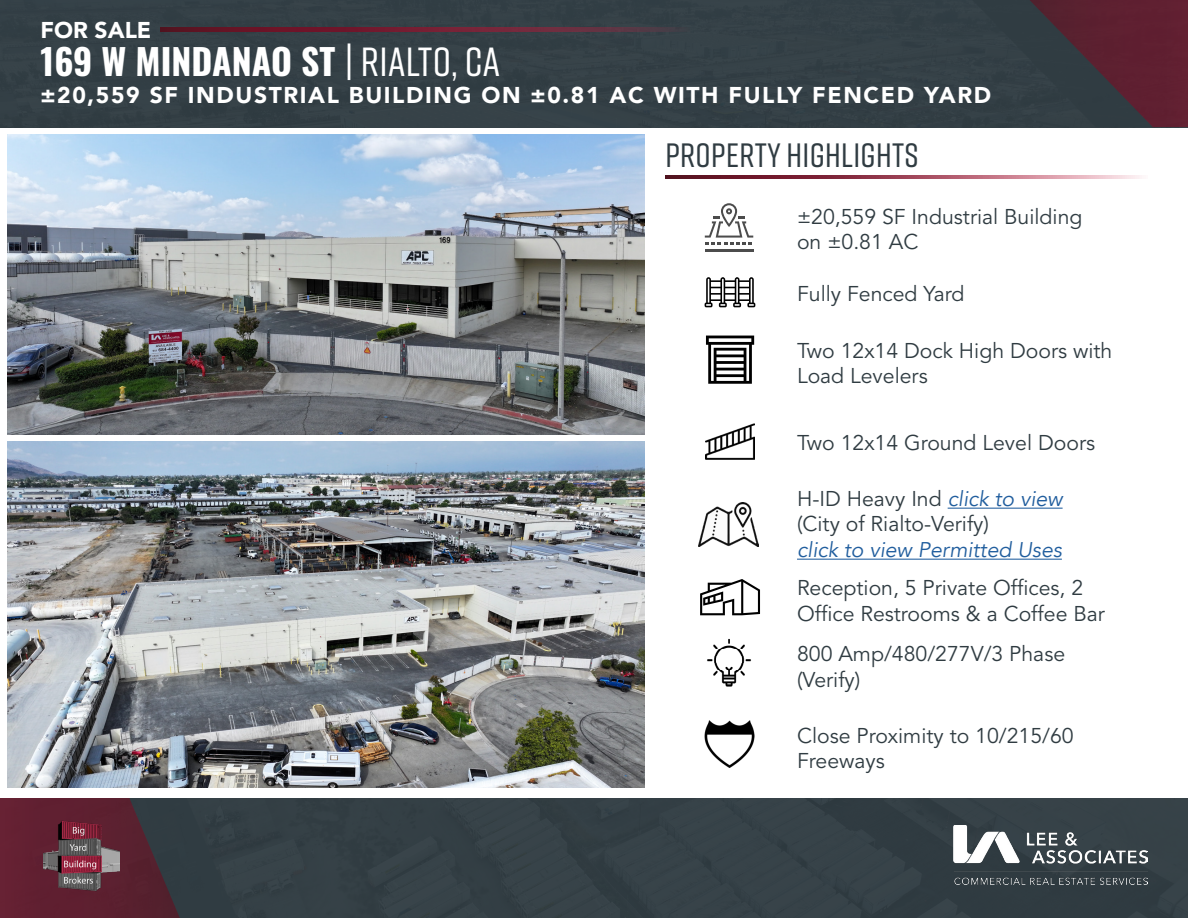
<style>
.page{position:relative;width:1188px;height:918px;background:#fff}
.page>*{position:absolute;margin:0;border:0;box-sizing:border-box;transform-origin:0 0}
.t1{font:700 35.7px "Oswald";color:#fff}
.t2{font:500 33.75px "Rift";letter-spacing:.01em;color:#303c42}
.t3{font:900 22.8px "Avenir";letter-spacing:.07em;color:#fff}
.t4{font:21.3px/25.5px "Avenir";color:#303c42}
.t5{font:italic 21.3px "Avenir";color:#215e9e}
.s1{font-family:"Rift";font-weight:500;font-size:40.65px}
.s2{font-style:italic;color:#215e9e}
</style>
<div class="page">
<svg style="left:706px;top:336px;width:48px;height:48px"></svg>
<svg style="left:705px;top:277px;width:50px;height:30px"></svg>
<img style="left:706px;top:423px;width:48px;height:37px">
<img style="left:707px;top:638px;width:44px;height:49px">
<img style="left:698px;top:503px;width:60px;height:43px">
<svg style="left:665px;top:176px;width:477px;height:3px"></svg>
<hr style="left:705px;top:250px;width:48px;height:2px;background:#4c4c4c">
<svg style="left:705px;top:203px;width:48px;height:42px"></svg>
<hr style="left:948px;top:508px;width:115px;height:1px;background:#215e9e">
<hr style="left:797px;top:559px;width:265px;height:1px;background:#215e9e">
<img style="left:8px;top:135px;width:637px;height:299px">
<img style="left:8px;top:442px;width:637px;height:345px">
<img style="left:704px;top:721px;width:50px;height:47px">
<svg style="left:700px;top:579px;width:60px;height:36px"></svg>
<div style="left:0;top:0;width:946px;height:127px;background:#344046"></div>
<svg style="left:160px;top:28px;width:529px;height:3px;background:#682233"></svg>
<div style="left:260px;top:798px;width:928px;height:120px;background:#354147"></div>
<img style="left:954px;top:825px;width:194px;height:60px">
<svg style="left:0;top:798px;width:260px;height:120px;background:#482e39"></svg>
<svg style="left:946px;top:0;width:242px;height:127px;background:#43313c"></svg>
<img style="left:44px;top:820px;width:76px;height:76px">
<p class="t3" style="left:40px;top:10px;width:112px">FOR SALE</p>
<h1 class="t1" style="left:40px;top:43px;width:461px">169 W MINDANAO ST <span class="s1">| RIALTO, CA</span></h1>
<p class="t3" style="left:40px;top:75px;width:952px">±20,559 SF INDUSTRIAL BUILDING ON ±0.81 AC WITH FULLY FENCED YARD</p>
<h2 class="t2" style="left:665px;top:131px;width:255px">PROPERTY HIGHLIGHTS</h2>
<p class="t4" style="left:797px;top:204px;width:287px">±20,559 SF Industrial Building on ±0.81 AC</p>
<p class="t4" style="left:797px;top:281px;width:169px">Fully Fenced Yard</p>
<p class="t4" style="left:797px;top:339px;width:317px">Two 12x14 Dock High Doors with<br>Load Levelers</p>
<p class="t4" style="left:797px;top:430px;width:300px">Two 12x14 Ground Level Doors</p>
<p class="t4" style="left:797px;top:486px;width:267px">H-ID Heavy Ind <span class="s2">click to view </span>(City of Rialto-Verify)</p>
<p class="t5" style="left:797px;top:536px;width:266px">click to view Permitted Uses</p>
<p class="t4" style="left:797px;top:576px;width:309px">Reception, 5 Private Offices, 2<br>Office Restrooms &amp; a Coffee Bar</p>
<p class="t4" style="left:797px;top:642px;width:270px">800 Amp/480/277V/3 Phase (Verify)</p>
<p class="t4" style="left:797px;top:723px;width:278px">Close Proximity to 10/215/60<br>Freeways</p>
</div>
